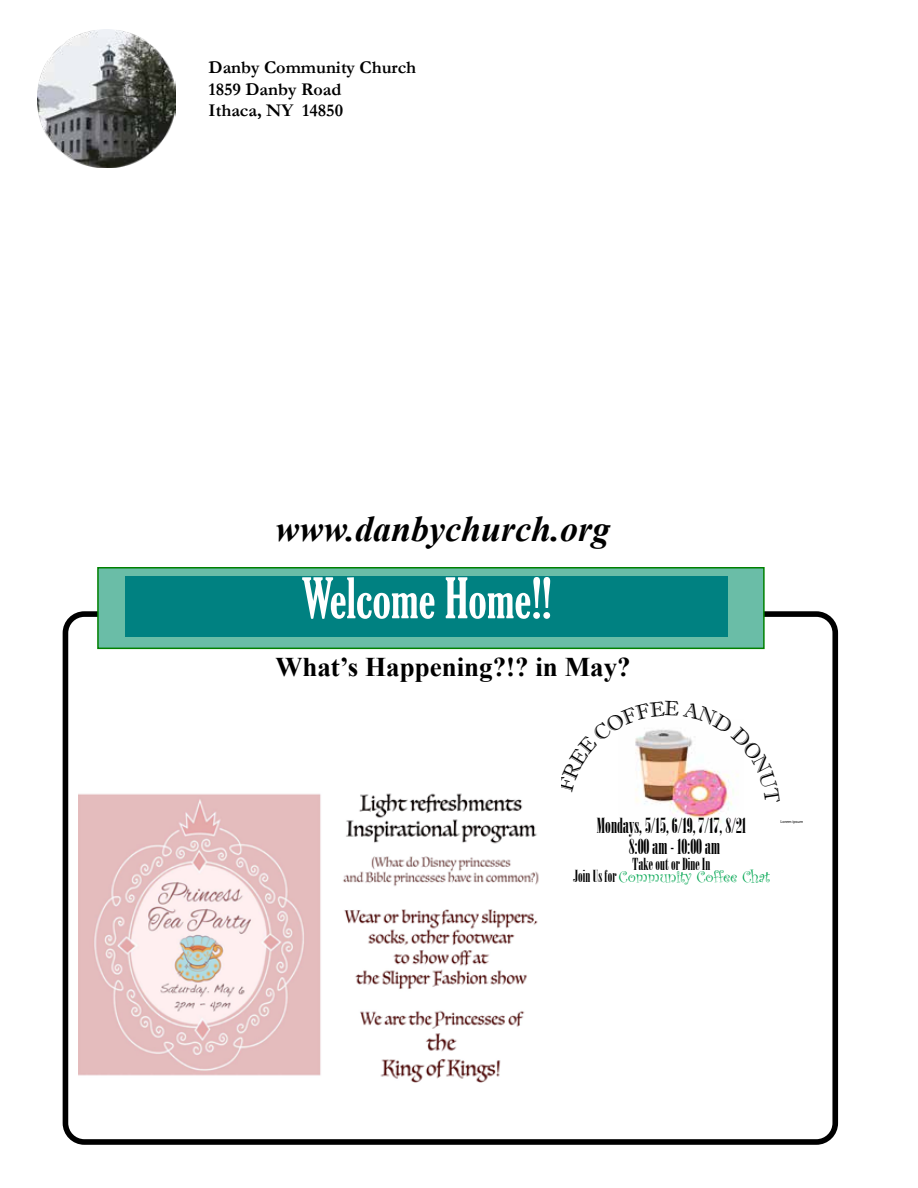
<style>
.page{position:relative;width:918px;height:1188px;background:#fff}
.page>*{position:absolute;margin:0;border:0;box-sizing:border-box;transform-origin:0 0}
.t1{font:extra-condensed 54px "Gloucester";color:#fff}
.t2{font:italic 700 36px "Times New Roman";color:#000}
.t3{font:700 27px "Times New Roman";color:#000}
.t4{font:20.7px/20.7px "Onyx";color:#000;text-align:center}
.t5{font:700 18px/21.6px "Garamond";color:#000}
.t6{font:16.65px "Curlz";color:#00a651}
.t7{font:16.65px "Onyx";color:#000}
.t8{font:4.2px "Myriad Pro";color:#000}
.s1{font-family:"Onyx";color:#000}
</style>
<div class="page">
<div style="left:63px;top:611px;width:775px;height:534px;border:6px solid #000;border-radius:19px"></div>
<img style="left:37px;top:29px;width:139px;height:138px">
<div style="left:97px;top:567px;width:668px;height:82px;background:#6abda7;border:2px solid #008000"></div>
<div style="left:125px;top:577px;width:603px;height:60px;background:#008181"></div>
<img style="left:644px;top:804px;width:88px;height:19px">
<img style="left:79px;top:793px;width:460px;height:290px">
<img style="left:635px;top:729px;width:103px;height:75px">
<p class="t5" style="left:209px;top:57px;width:209px">Danby Community Church<br>1859 Danby Road<br>Ithaca, NY 14850</p>
<h2 class="t2" style="left:275px;top:503px;width:336px">www.danbychurch.org</h2>
<h1 class="t1" style="left:302px;top:567px;width:252px">Welcome Home!!</h1>
<h3 class="t3" style="left:275px;top:648px;width:357px">What’s Happening?!? in May?</h3>
<p class="t4" style="left:597px;top:815px;width:151px">Mondays, 5/15, 6/19, 7/17, 8/21<br>8:00 am - 10:00 am</p>
<p class="t7" style="left:633px;top:854px;width:79px">Take out or Dine In</p>
<p class="t6" style="left:573px;top:865px;width:198px"><span class="s1">Join Us for</span> Community Coffee Chat</p>
<p class="t8" style="left:780px;top:819px;width:24px">Lorem ipsum</p>
</div>
